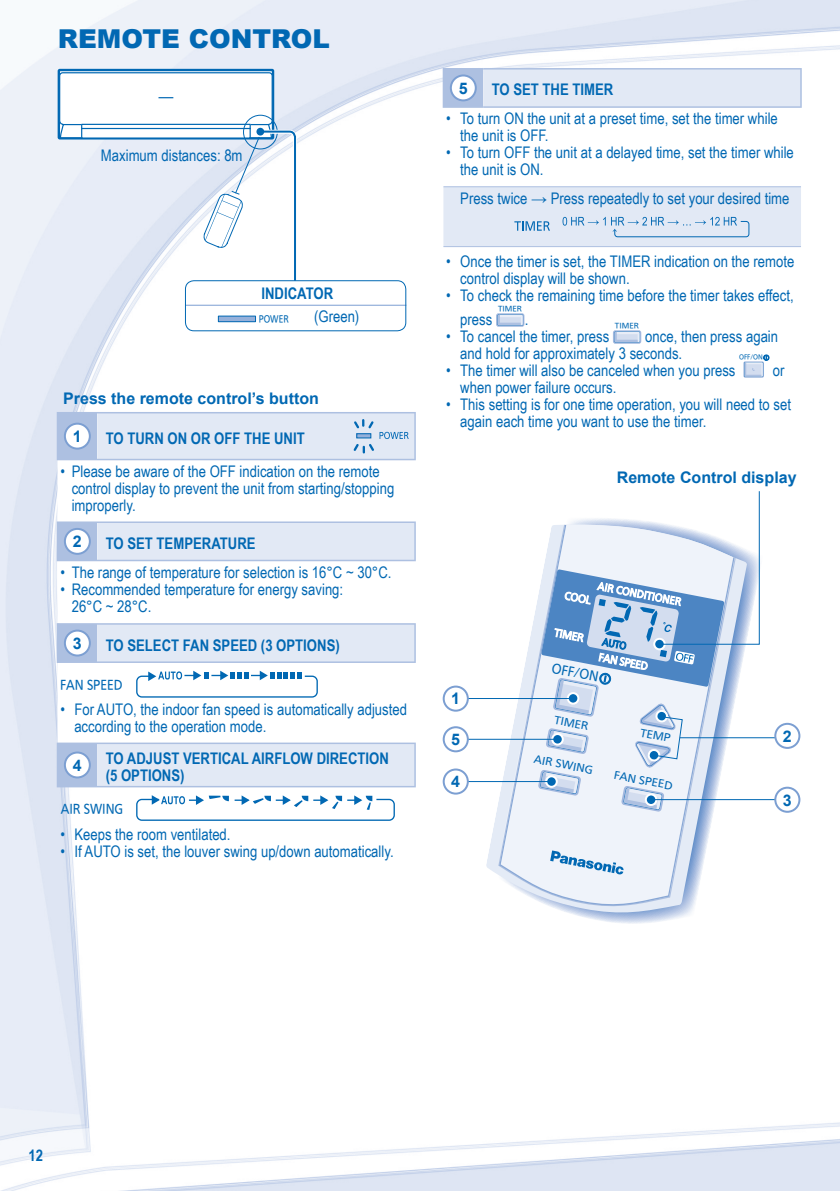
<style>
.page{position:relative;width:840px;height:1191px;background:#fff}
.page>*{position:absolute;margin:0;border:0;box-sizing:border-box;transform-origin:0 0}
.t1{font:900 26px "Arial";color:#0168b3}
.t2{font:16px/17px "Arial Narrow";color:#0168b3}
.t3{font:700 16px/17px "Arial Narrow";color:#0168b3}
.t4{font:700 16px "Arial";color:#0168b3}
.t5{font:12.2px "PUD Sans serif M";color:#0168b3;scale:.85 1}
.t6{font:12.2px "PUD Sans serif M";color:#0168b3;scale:.9 1}
.t7{font:10px "PUD Sans serif M";color:#0168b3}
.t8{font:9px "PUD Sans serif M";color:#0168b3;scale:.8 1}
.t9{font:6.8px "PUD Sans serif M";color:#0168b3}
.t10{font:6.2px "PUD Sans serif M";color:#0168b3;scale:.9 1}
</style>
<div class="page">
<img style="left:0;top:0;width:839px;height:1191px">
<div style="left:58px;top:69px;width:216px;height:70px;border:2px solid #0168b3"></div>
<svg style="left:58px;top:72px;width:241px;height:218px"></svg>
<div style="left:185px;top:281px;width:220px;height:50px;background:#fff;border-radius:9px"></div>
<hr style="left:185px;top:305px;width:221px;height:1px;background:#7c9fd2">
<div style="left:218px;top:316px;width:37px;height:6px;background:#95b0da"></div>
<div style="left:218px;top:316px;width:38px;height:6px;border:1px solid #0168b3"></div>
<div style="left:185px;top:280px;width:221px;height:51px;border:1px solid #0168b3;border-radius:9px"></div>
<svg style="left:443px;top:70px;width:357px;height:176px;fill:#e2e9f5"></svg>
<hr style="left:442px;top:68px;width:41px;height:2px;background:#adc0e1">
<hr style="left:442px;top:70px;width:2px;height:36px;background:#adc0e1">
<hr style="left:442px;top:106px;width:41px;height:2px;background:#adc0e1">
<hr style="left:443px;top:186px;width:357px;height:1px;background:#adc0e1">
<hr style="left:443px;top:246px;width:40px;height:1px;background:#adc0e1">
<hr style="left:483px;top:246px;width:317px;height:1px;background:#adc0e1">
<hr style="left:483px;top:68px;width:318px;height:2px;background:#adc0e1">
<hr style="left:799px;top:70px;width:2px;height:36px;background:#adc0e1">
<hr style="left:483px;top:106px;width:318px;height:2px;background:#adc0e1">
<svg style="left:448px;top:73px;width:29px;height:29px"></svg>
<svg style="left:514px;top:221px;width:35px;height:10px"></svg>
<svg style="left:562px;top:217px;width:187px;height:20px;background:#c9dbed"></svg>
<div style="left:496px;top:305px;width:28px;height:22px;background:#fff"></div>
<svg style="left:496px;top:313px;width:28px;height:14px"></svg>
<div style="left:497px;top:314px;width:25px;height:12px;border:1px solid #277abe"></div>
<svg style="left:497px;top:315px;width:25px;height:10px"></svg>
<div style="left:612px;top:322px;width:29px;height:22px;background:#fff"></div>
<svg style="left:612px;top:330px;width:29px;height:14px"></svg>
<div style="left:614px;top:331px;width:25px;height:12px;border:1px solid #277abe"></div>
<svg style="left:614px;top:332px;width:25px;height:10px"></svg>
<div style="left:738px;top:354px;width:30px;height:24px;background:#fff"></div>
<svg style="left:743px;top:361px;width:20px;height:17px"></svg>
<svg style="left:744px;top:355px;width:24px;height:22px"></svg>
<div style="left:57px;top:413px;width:40px;height:46px;background:#adc0e1"></div>
<div style="left:97px;top:413px;width:317px;height:46px;background:#e2e9f5"></div>
<svg style="left:57px;top:460px;width:358px;height:163px"></svg>
<div style="left:57px;top:522px;width:40px;height:38px;background:#adc0e1"></div>
<hr style="left:57px;top:521px;width:40px;height:2px;background:#adc0e1">
<hr style="left:97px;top:521px;width:318px;height:2px;background:#adc0e1">
<hr style="left:414px;top:523px;width:1px;height:37px;background:#adc0e1">
<hr style="left:57px;top:412px;width:40px;height:1px;background:#adc0e1">
<hr style="left:97px;top:412px;width:318px;height:1px;background:#adc0e1">
<hr style="left:414px;top:413px;width:1px;height:46px;background:#adc0e1">
<hr style="left:57px;top:459px;width:358px;height:1px;background:#adc0e1">
<hr style="left:57px;top:560px;width:290px;height:1px;background:#adc0e1">
<hr style="left:347px;top:560px;width:68px;height:1px;background:#adc0e1">
<svg style="left:64px;top:422px;width:27px;height:28px"></svg>
<svg style="left:352px;top:418px;width:56px;height:36px;background:#c8d9ed"></svg>
<svg style="left:64px;top:528px;width:27px;height:27px"></svg>
<hr style="left:57px;top:786px;width:358px;height:1px;background:#adc0e1">
<hr style="left:57px;top:623px;width:40px;height:1px;background:#adc0e1">
<hr style="left:97px;top:623px;width:318px;height:1px;background:#adc0e1">
<svg style="left:57px;top:624px;width:358px;height:162px"></svg>
<div style="left:136px;top:799px;width:258px;height:22px;border:1px solid #0168b3;border-radius:5px"></div>
<svg style="left:152px;top:795px;width:220px;height:15px"></svg>
<img style="left:498px;top:517px;width:264px;height:407px">
<svg style="left:485px;top:524px;width:261px;height:392px"></svg>
<hr style="left:460px;top:698px;width:112px;height:1px;background:#0168b3">
<div style="left:443px;top:686px;width:24px;height:24px;background:#fff;border-radius:50%"></div>
<div style="left:442px;top:685px;width:26px;height:26px;border:2px solid #7c9fd2;border-radius:50%"></div>
<hr style="left:652px;top:799px;width:142px;height:1px;background:#0168b3">
<div style="left:774px;top:787px;width:25px;height:24px;background:#fff;border-radius:50%"></div>
<div style="left:773px;top:786px;width:27px;height:26px;border:2px solid #7c9fd2;border-radius:50%"></div>
<hr style="left:456px;top:739px;width:101px;height:1px;background:#0168b3">
<div style="left:443px;top:727px;width:24px;height:24px;background:#fff;border-radius:50%"></div>
<div style="left:442px;top:726px;width:26px;height:26px;border:2px solid #7c9fd2;border-radius:50%"></div>
<hr style="left:450px;top:781px;width:101px;height:1px;background:#0168b3">
<div style="left:443px;top:769px;width:24px;height:24px;background:#fff;border-radius:50%"></div>
<div style="left:442px;top:768px;width:26px;height:26px;border:2px solid #7c9fd2;border-radius:50%"></div>
<hr style="left:679px;top:737px;width:106px;height:1px;background:#0168b3">
<div style="left:774px;top:724px;width:25px;height:24px;background:#fff;border-radius:50%"></div>
<div style="left:773px;top:723px;width:27px;height:26px;border:2px solid #7c9fd2;border-radius:50%"></div>
<svg style="left:497px;top:490px;width:262px;height:421px"></svg>
<h1 class="t1" style="left:58px;top:19px;width:273px">REMOTE CONTROL</h1>
<p class="t2" style="left:101px;top:146px;width:143px">Maximum distances: 8m</p>
<p class="t3" style="left:261px;top:285px;width:73px">INDICATOR</p>
<p class="t8" style="left:259px;top:314px;width:39px">POWER</p>
<p class="t2" style="left:314px;top:308px;width:47px">(Green)</p>
<p class="t4" style="left:63px;top:390px;width:257px">Press the remote control’s button</p>
<p class="t4" style="left:73px;top:427px;width:10px">1</p>
<p class="t3" style="left:106px;top:429px;width:200px">TO TURN ON OR OFF THE UNIT</p>
<p class="t2" style="left:72px;top:462px;width:324px;text-indent:-11px">• Please be aware of the OFF indication on the remote control display to prevent the unit from starting/stopping improperly.</p>
<p class="t4" style="left:73px;top:532px;width:10px">2</p>
<p class="t3" style="left:106px;top:534px;width:151px">TO SET TEMPERATURE</p>
<p class="t2" style="left:60px;top:563px;width:332px">• The range of temperature for selection is 16°C ~ 30°C.</p>
<p class="t2" style="left:72px;top:580px;width:273px;text-indent:-11px">• Recommended temperature for energy saving:<br>26°C ~ 28°C.</p>
<p class="t4" style="left:73px;top:634px;width:10px">3</p>
<p class="t3" style="left:106px;top:636px;width:235px">TO SELECT FAN SPEED (3 OPTIONS)</p>
<p class="t5" style="left:60px;top:678px;width:75px">FAN SPEED</p>
<p class="t2" style="left:74px;top:700px;width:334px;text-indent:-14px">• For AUTO, the indoor fan speed is automatically adjusted according to the operation mode.</p>
<p class="t4" style="left:73px;top:756px;width:10px">4</p>
<p class="t3" style="left:106px;top:749px;width:284px">TO ADJUST VERTICAL AIRFLOW DIRECTION (5 OPTIONS)</p>
<p class="t5" style="left:61px;top:802px;width:75px">AIR SWING</p>
<p class="t2" style="left:60px;top:825px;width:172px">• Keeps the room ventilated.</p>
<p class="t2" style="left:60px;top:842px;width:334px">• If AUTO is set, the louver swing up/down automatically.</p>
<p class="t4" style="left:458px;top:79px;width:10px">5</p>
<p class="t3" style="left:491px;top:81px;width:123px">TO SET THE TIMER</p>
<p class="t2" style="left:460px;top:110px;width:319px;text-indent:-14px">• To turn ON the unit at a preset time, set the timer while the unit is OFF.</p>
<p class="t2" style="left:460px;top:144px;width:335px;text-indent:-14px">• To turn OFF the unit at a delayed time, set the timer while the unit is ON.</p>
<p class="t2" style="left:460px;top:190px;width:330px">Press twice → Press repeatedly to set your desired time</p>
<p class="t2" style="left:460px;top:252px;width:335px;text-indent:-14px">• Once the timer is set, the TIMER indication on the remote control display will be shown.</p>
<p class="t2" style="left:460px;top:283px;width:335px;line-height:24px;text-indent:-14px">• To check the remaining time before the timer takes effect, press</p>
<p class="t9" style="left:498px;top:305px;width:25px">TIMER</p>
<p class="t9" style="left:614px;top:322px;width:25px">TIMER</p>
<p class="t2" style="left:460px;top:327px;width:319px;text-indent:185px">once, then press again and hold for approximately 3 seconds.</p>
<p class="t2" style="left:446px;top:361px;width:290px">• The timer will also be canceled when you press</p>
<p class="t2" style="left:524px;top:310px;width:5px">.</p>
<p class="t2" style="left:446px;top:327px;width:164px">• To cancel the timer, press</p>
<p class="t10" style="left:738px;top:354px;width:28px">OFF/ON</p>
<p class="t2" style="left:772px;top:361px;width:13px">or</p>
<p class="t2" style="left:460px;top:378px;width:158px">when power failure occurs.</p>
<p class="t2" style="left:460px;top:395px;width:332px;text-indent:-14px">• This setting is for one time operation, you will need to set again each time you want to use the timer.</p>
<p class="t4" style="left:451px;top:690px;width:10px">1</p>
<p class="t4" style="left:451px;top:730px;width:10px">5</p>
<p class="t4" style="left:451px;top:773px;width:10px">4</p>
<p class="t4" style="left:616px;top:468px;width:181px">Remote Control display</p>
<p class="t6" style="left:552px;top:662px;width:54px;rotate:11deg">OFF/ON</p>
<p class="t7" style="left:555px;top:714px;width:36px;rotate:11deg">TIMER</p>
<p class="t7" style="left:535px;top:753px;width:61px;rotate:11deg">AIR SWING</p>
<p class="t7" style="left:641px;top:727px;width:32px;rotate:11deg">TEMP</p>
<p class="t7" style="left:614px;top:769px;width:61px;rotate:11deg">FAN SPEED</p>
<p class="t4" style="left:782px;top:727px;width:10px">2</p>
<p class="t4" style="left:782px;top:791px;width:10px">3</p>
<p class="t3" style="left:28px;top:1146px;width:16px">12</p>
</div>
